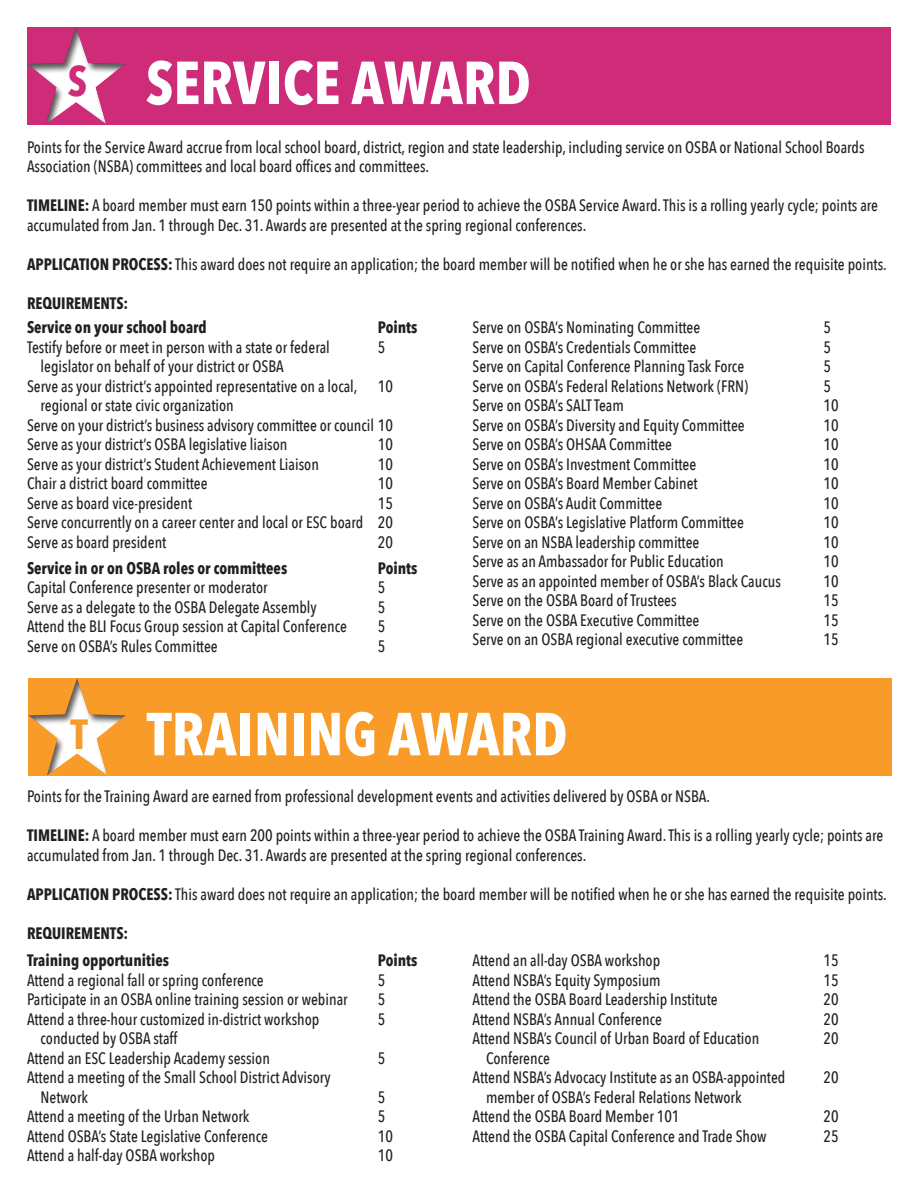
<style>
.page{position:relative;width:918px;height:1188px;background:#fff}
.page>*{position:absolute;margin:0;border:0;box-sizing:border-box;transform-origin:0 0}
.t1{font:700 60px "Avenir Next Condensed";color:#fff}
.t2{font:700 42px "Avenir Next Condensed";color:#ce2c78}
.t3{font:700 42px "Avenir Next Condensed";color:#f89b28}
.t4{font:500 16.5px/19.5px "Avenir Next Condensed";color:#231f20;scale:.95 1}
.t5{font:700 16.5px "Avenir Next Condensed";color:#231f20;scale:.95 1}
.s1{font-weight:700}
</style>
<div class="page">
<div style="left:27px;top:27px;width:864px;height:97px;background:#ce2c78"></div>
<div style="left:15px;top:25px;width:111px;height:100px;background:#231f20;opacity:.75"></div>
<div style="left:28px;top:678px;width:864px;height:98px;background:#f89b28"></div>
<div style="left:16px;top:676px;width:111px;height:100px;background:#231f20;opacity:.75"></div>
<p class="t2" style="left:68px;top:56px;width:21px">S</p>
<p class="t1" style="left:146px;top:46px;width:387px">SERVICE AWARD</p>
<p class="t4" style="left:27px;top:137px;width:883px">Points for the Service Award accrue from local school board, district, region and state leadership, including service on OSBA or National School Boards<br>Association (NSBA) committees and local board offices and committees.</p>
<p class="t4" style="left:27px;top:196px;width:897px"><span class="s1">TIMELINE:</span> A board member must earn 150 points within a three-year period to achieve the OSBA Service Award. This is a rolling yearly cycle; points are accumulated from Jan. 1 through Dec. 31. Awards are presented at the spring regional conferences.</p>
<p class="t4" style="left:27px;top:254px;width:907px"><span class="s1">APPLICATION PROCESS:</span> This award does not require an application; the board member will be notified when he or she has earned the requisite points.</p>
<p class="t5" style="left:27px;top:293px;width:108px">REQUIREMENTS:</p>
<p class="t5" style="left:27px;top:317px;width:191px">Service on your school board</p>
<p class="t5" style="left:378px;top:317px;width:43px">Points</p>
<p class="t4" style="left:27px;top:337px;width:320px">Testify before or meet in person with a state or federal</p>
<p class="t4" style="left:378px;top:337px;width:9px">5</p>
<p class="t4" style="left:40px;top:357px;width:258px">legislator on behalf of your district or OSBA</p>
<p class="t4" style="left:27px;top:376px;width:387px">Serve as your district’s appointed representative on a local, 10</p>
<p class="t4" style="left:40px;top:396px;width:205px">regional or state civic organization</p>
<p class="t4" style="left:27px;top:415px;width:387px">Serve on your district’s business advisory committee or council 10</p>
<p class="t4" style="left:27px;top:435px;width:276px">Serve as your district’s OSBA legislative liaison</p>
<p class="t4" style="left:378px;top:435px;width:17px">10</p>
<p class="t4" style="left:27px;top:454px;width:309px">Serve as your district’s Student Achievement Liaison</p>
<p class="t4" style="left:378px;top:454px;width:17px">10</p>
<p class="t4" style="left:27px;top:474px;width:192px">Chair a district board committee</p>
<p class="t4" style="left:378px;top:474px;width:17px">10</p>
<p class="t4" style="left:27px;top:493px;width:175px">Serve as board vice-president</p>
<p class="t4" style="left:378px;top:493px;width:17px">15</p>
<p class="t4" style="left:27px;top:513px;width:387px">Serve concurrently on a career center and local or ESC board 20</p>
<p class="t4" style="left:27px;top:532px;width:148px">Serve as board president</p>
<p class="t4" style="left:378px;top:532px;width:17px">20</p>
<p class="t5" style="left:27px;top:558px;width:276px">Service in or on OSBA roles or committees</p>
<p class="t5" style="left:378px;top:558px;width:43px">Points</p>
<p class="t4" style="left:27px;top:578px;width:255px">Capital Conference presenter or moderator</p>
<p class="t4" style="left:378px;top:578px;width:9px">5</p>
<p class="t4" style="left:27px;top:597px;width:307px">Serve as a delegate to the OSBA Delegate Assembly</p>
<p class="t4" style="left:378px;top:597px;width:9px">5</p>
<p class="t4" style="left:27px;top:617px;width:338px">Attend the BLI Focus Group session at Capital Conference</p>
<p class="t4" style="left:378px;top:617px;width:9px">5</p>
<p class="t4" style="left:27px;top:636px;width:202px">Serve on OSBA’s Rules Committee</p>
<p class="t4" style="left:378px;top:636px;width:9px">5</p>
<p class="t4" style="left:472px;top:318px;width:241px">Serve on OSBA’s Nominating Committee</p>
<p class="t4" style="left:823px;top:318px;width:9px">5</p>
<p class="t4" style="left:472px;top:337px;width:237px">Serve on OSBA’s Credentials Committee</p>
<p class="t4" style="left:823px;top:337px;width:9px">5</p>
<p class="t4" style="left:472px;top:357px;width:288px">Serve on Capital Conference Planning Task Force</p>
<p class="t4" style="left:823px;top:357px;width:9px">5</p>
<p class="t4" style="left:472px;top:376px;width:292px">Serve on OSBA’s Federal Relations Network (FRN)</p>
<p class="t4" style="left:823px;top:376px;width:9px">5</p>
<p class="t4" style="left:472px;top:396px;width:161px">Serve on OSBA’s SALT Team</p>
<p class="t4" style="left:823px;top:396px;width:17px">10</p>
<p class="t4" style="left:472px;top:415px;width:288px">Serve on OSBA’s Diversity and Equity Committee</p>
<p class="t4" style="left:823px;top:415px;width:17px">10</p>
<p class="t4" style="left:472px;top:435px;width:212px">Serve on OSBA’s OHSAA Committee</p>
<p class="t4" style="left:823px;top:435px;width:17px">10</p>
<p class="t4" style="left:472px;top:454px;width:237px">Serve on OSBA’s Investment Committee</p>
<p class="t4" style="left:823px;top:454px;width:17px">10</p>
<p class="t4" style="left:472px;top:474px;width:239px">Serve on OSBA’s Board Member Cabinet</p>
<p class="t4" style="left:823px;top:474px;width:17px">10</p>
<p class="t4" style="left:472px;top:493px;width:201px">Serve on OSBA’s Audit Committee</p>
<p class="t4" style="left:823px;top:493px;width:17px">10</p>
<p class="t4" style="left:472px;top:513px;width:287px">Serve on OSBA’s Legislative Platform Committee</p>
<p class="t4" style="left:823px;top:513px;width:17px">10</p>
<p class="t4" style="left:472px;top:532px;width:240px">Serve on an NSBA leadership committee</p>
<p class="t4" style="left:823px;top:532px;width:17px">10</p>
<p class="t4" style="left:472px;top:552px;width:266px">Serve as an Ambassador for Public Education</p>
<p class="t4" style="left:823px;top:552px;width:17px">10</p>
<p class="t4" style="left:472px;top:571px;width:326px">Serve as an appointed member of OSBA’s Black Caucus</p>
<p class="t4" style="left:823px;top:571px;width:17px">10</p>
<p class="t4" style="left:472px;top:591px;width:216px">Serve on the OSBA Board of Trustees</p>
<p class="t4" style="left:823px;top:591px;width:17px">15</p>
<p class="t4" style="left:472px;top:610px;width:240px">Serve on the OSBA Executive Committee</p>
<p class="t4" style="left:823px;top:610px;width:17px">15</p>
<p class="t4" style="left:472px;top:630px;width:287px">Serve on an OSBA regional executive committee</p>
<p class="t4" style="left:823px;top:630px;width:17px">15</p>
<p class="t3" style="left:70px;top:708px;width:19px">T</p>
<p class="t1" style="left:147px;top:697px;width:422px">TRAINING AWARD</p>
<p class="t4" style="left:27px;top:787px;width:721px">Points for the Training Award are earned from professional development events and activities delivered by OSBA or NSBA.</p>
<p class="t4" style="left:27px;top:826px;width:903px"><span class="s1">TIMELINE:</span> A board member must earn 200 points within a three-year period to achieve the OSBA Training Award. This is a rolling yearly cycle; points are accumulated from Jan. 1 through Dec. 31. Awards are presented at the spring regional conferences.</p>
<p class="t4" style="left:27px;top:884px;width:907px"><span class="s1">APPLICATION PROCESS:</span> This award does not require an application; the board member will be notified when he or she has earned the requisite points.</p>
<p class="t5" style="left:27px;top:923px;width:108px">REQUIREMENTS:</p>
<p class="t5" style="left:27px;top:950px;width:151px">Training opportunities</p>
<p class="t5" style="left:378px;top:950px;width:43px">Points</p>
<p class="t4" style="left:27px;top:970px;width:251px">Attend a regional fall or spring conference</p>
<p class="t4" style="left:378px;top:970px;width:9px">5</p>
<p class="t4" style="left:27px;top:989px;width:339px">Participate in an OSBA online training session or webinar</p>
<p class="t4" style="left:378px;top:989px;width:9px">5</p>
<p class="t4" style="left:27px;top:1009px;width:309px">Attend a three-hour customized in-district workshop</p>
<p class="t4" style="left:378px;top:1009px;width:9px">5</p>
<p class="t4" style="left:40px;top:1028px;width:145px">conducted by OSBA staff</p>
<p class="t4" style="left:27px;top:1048px;width:257px">Attend an ESC Leadership Academy session</p>
<p class="t4" style="left:378px;top:1048px;width:9px">5</p>
<p class="t4" style="left:27px;top:1067px;width:321px">Attend a meeting of the Small School District Advisory</p>
<p class="t4" style="left:40px;top:1087px;width:52px">Network</p>
<p class="t4" style="left:378px;top:1087px;width:9px">5</p>
<p class="t4" style="left:27px;top:1106px;width:236px">Attend a meeting of the Urban Network</p>
<p class="t4" style="left:378px;top:1106px;width:9px">5</p>
<p class="t4" style="left:27px;top:1126px;width:255px">Attend OSBA’s State Legislative Conference</p>
<p class="t4" style="left:378px;top:1126px;width:17px">10</p>
<p class="t4" style="left:27px;top:1145px;width:199px">Attend a half-day OSBA workshop</p>
<p class="t4" style="left:378px;top:1145px;width:17px">10</p>
<p class="t4" style="left:472px;top:950px;width:199px">Attend an all-day OSBA workshop</p>
<p class="t4" style="left:823px;top:950px;width:17px">15</p>
<p class="t4" style="left:472px;top:970px;width:200px">Attend NSBA’s Equity Symposium</p>
<p class="t4" style="left:823px;top:970px;width:17px">15</p>
<p class="t4" style="left:472px;top:989px;width:260px">Attend the OSBA Board Leadership Institute</p>
<p class="t4" style="left:823px;top:989px;width:17px">20</p>
<p class="t4" style="left:472px;top:1009px;width:201px">Attend NSBA’s Annual Conference</p>
<p class="t4" style="left:823px;top:1009px;width:17px">20</p>
<p class="t4" style="left:472px;top:1028px;width:303px">Attend NSBA’s Council of Urban Board of Education</p>
<p class="t4" style="left:823px;top:1028px;width:17px">20</p>
<p class="t4" style="left:486px;top:1048px;width:69px">Conference</p>
<p class="t4" style="left:472px;top:1067px;width:331px">Attend NSBA’s Advocacy Institute as an OSBA-appointed</p>
<p class="t4" style="left:823px;top:1067px;width:17px">20</p>
<p class="t4" style="left:486px;top:1087px;width:271px">member of OSBA’s Federal Relations Network</p>
<p class="t4" style="left:472px;top:1106px;width:219px">Attend the OSBA Board Member 101</p>
<p class="t4" style="left:823px;top:1106px;width:17px">20</p>
<p class="t4" style="left:472px;top:1126px;width:311px">Attend the OSBA Capital Conference and Trade Show</p>
<p class="t4" style="left:823px;top:1126px;width:17px">25</p>
</div>
